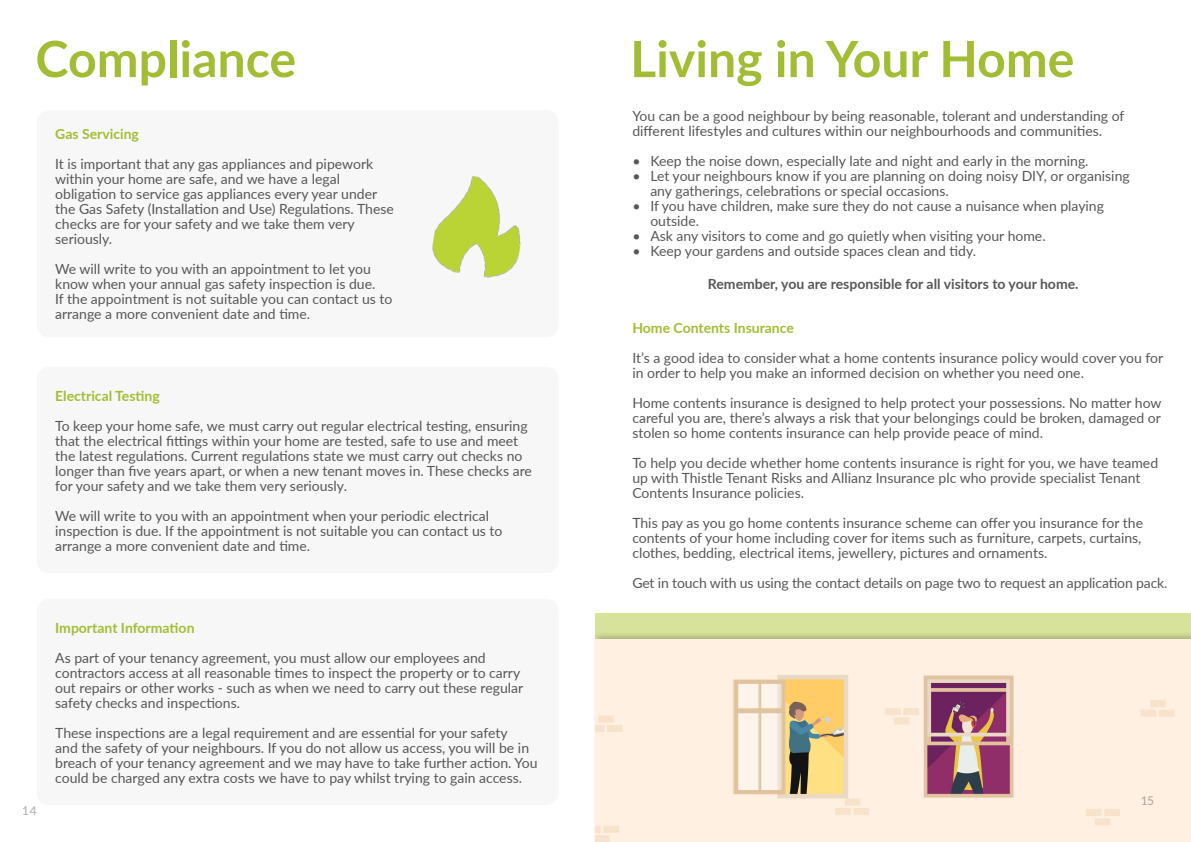
<style>
.page{position:relative;width:1191px;height:842px;background:#fff}
.page>*{position:absolute;margin:0;border:0;box-sizing:border-box;transform-origin:0 0}
.t1{font:700 50px "Lato";color:#a2bd33}
.BODY{font:14px/15px "Lato";color:#575756}
.BODY-2{font:700 14px "Lato";color:#a2bd33}
.BODY-3{font:700 14px "Lato";color:#575756}
.t2{font:12px "Lato";color:#575756}
</style>
<div class="page">
<div style="left:37px;top:110px;width:521px;height:227px;background:#f7f7f8;border-radius:12px"></div>
<div style="left:37px;top:367px;width:521px;height:206px;background:#f7f7f8;border-radius:12px"></div>
<div style="left:37px;top:599px;width:521px;height:206px;background:#f7f7f8;border-radius:12px"></div>
<img style="left:432px;top:176px;width:89px;height:102px">
<div style="left:595px;top:614px;width:596px;height:52px;background:#d7e29a"></div>
<div style="left:593px;top:631px;width:598px;height:211px;background:#231f20;opacity:.25"></div>
<img style="left:595px;top:640px;width:596px;height:202px">
<p class="t1" style="left:35px;top:22px;width:262px">Compliance</p>
<p class="BODY-2" style="left:55px;top:124px;width:85px">Gas Servicing</p>
<p class="BODY" style="left:55px;top:156px;width:340px">It is important that any gas appliances and pipework within your home are safe, and we have a legal obligation to service gas appliances every year under the Gas Safety (Installation and Use) Regulations. These checks are for your safety and we take them very seriously.</p>
<p class="BODY" style="left:55px;top:261px;width:322px">We will write to you with an appointment to let you know when your annual gas safety inspection is due.</p>
<p class="BODY" style="left:55px;top:291px;width:339px">If the appointment is not suitable you can contact us to arrange a more convenient date and time.</p>
<p class="BODY-2" style="left:55px;top:385px;width:106px">Electrical Testing</p>
<p class="BODY" style="left:55px;top:417px;width:478px">To keep your home safe, we must carry out regular electrical testing, ensuring that the electrical fittings within your home are tested, safe to use and meet the latest regulations. Current regulations state we must carry out checks no longer than five years apart, or when a new tenant moves in. These checks are for your safety and we take them very seriously.</p>
<p class="BODY" style="left:55px;top:507px;width:449px">We will write to you with an appointment when your periodic electrical inspection is due. If the appointment is not suitable you can contact us to arrange a more convenient date and time.</p>
<p class="t2" style="left:23px;top:802px;width:15px">14</p>
<p class="BODY-2" style="left:55px;top:617px;width:141px">Important Information</p>
<p class="BODY" style="left:55px;top:649px;width:469px">As part of your tenancy agreement, you must allow our employees and contractors access at all reasonable times to inspect the property or to carry out repairs or other works - such as when we need to carry out these regular safety checks and inspections.</p>
<p class="BODY" style="left:55px;top:724px;width:484px">These inspections are a legal requirement and are essential for your safety<br>and the safety of your neighbours. If you do not allow us access, you will be in breach of your tenancy agreement and we may have to take further action. You could be charged any extra costs we have to pay whilst trying to gain access.</p>
<p class="t1" style="left:630px;top:22px;width:445px">Living in Your Home</p>
<p class="BODY" style="left:632px;top:108px;width:494px">You can be a good neighbour by being reasonable, tolerant and understanding of different lifestyles and cultures within our neighbourhoods and communities.</p>
<p class="BODY" style="left:632px;top:153px;width:458px">• Keep the noise down, especially late and night and early in the morning.</p>
<p class="BODY" style="left:650px;top:168px;width:481px;text-indent:-18px">• Let your neighbours know if you are planning on doing noisy DIY, or organising any gatherings, celebrations or special occasions.</p>
<p class="BODY" style="left:650px;top:198px;width:455px;text-indent:-18px">• If you have children, make sure they do not cause a nuisance when playing outside.</p>
<p class="BODY" style="left:632px;top:228px;width:415px">• Ask any visitors to come and go quietly when visiting your home.</p>
<p class="BODY" style="left:632px;top:243px;width:345px">• Keep your gardens and outside spaces clean and tidy.</p>
<p class="BODY-3" style="left:708px;top:273px;width:372px">Remember, you are responsible for all visitors to your home.</p>
<p class="BODY-2" style="left:632px;top:317px;width:163px">Home Contents Insurance</p>
<p class="BODY" style="left:632px;top:350px;width:532px">It’s a good idea to consider what a home contents insurance policy would cover you for in order to help you make an informed decision on whether you need one.</p>
<p class="BODY" style="left:632px;top:395px;width:530px;text-align:justify">Home contents insurance is designed to help protect your possessions. No matter how careful you are, there’s always a risk that your belongings could be broken, damaged or stolen so home contents insurance can help provide peace of mind.</p>
<p class="BODY" style="left:632px;top:455px;width:527px">To help you decide whether home contents insurance is right for you, we have teamed up with Thistle Tenant Risks and Allianz Insurance plc who provide specialist Tenant<br>Contents Insurance policies.</p>
<p class="BODY" style="left:632px;top:515px;width:512px;text-align:justify">This pay as you go home contents insurance scheme can offer you insurance for the contents of your home including cover for items such as furniture, carpets, curtains, clothes, bedding, electrical items, jewellery, pictures and ornaments.</p>
<p class="BODY" style="left:632px;top:575px;width:536px">Get in touch with us using the contact details on page two to request an application pack.</p>
<p class="t2" style="left:1140px;top:792px;width:15px">15</p>
</div>
